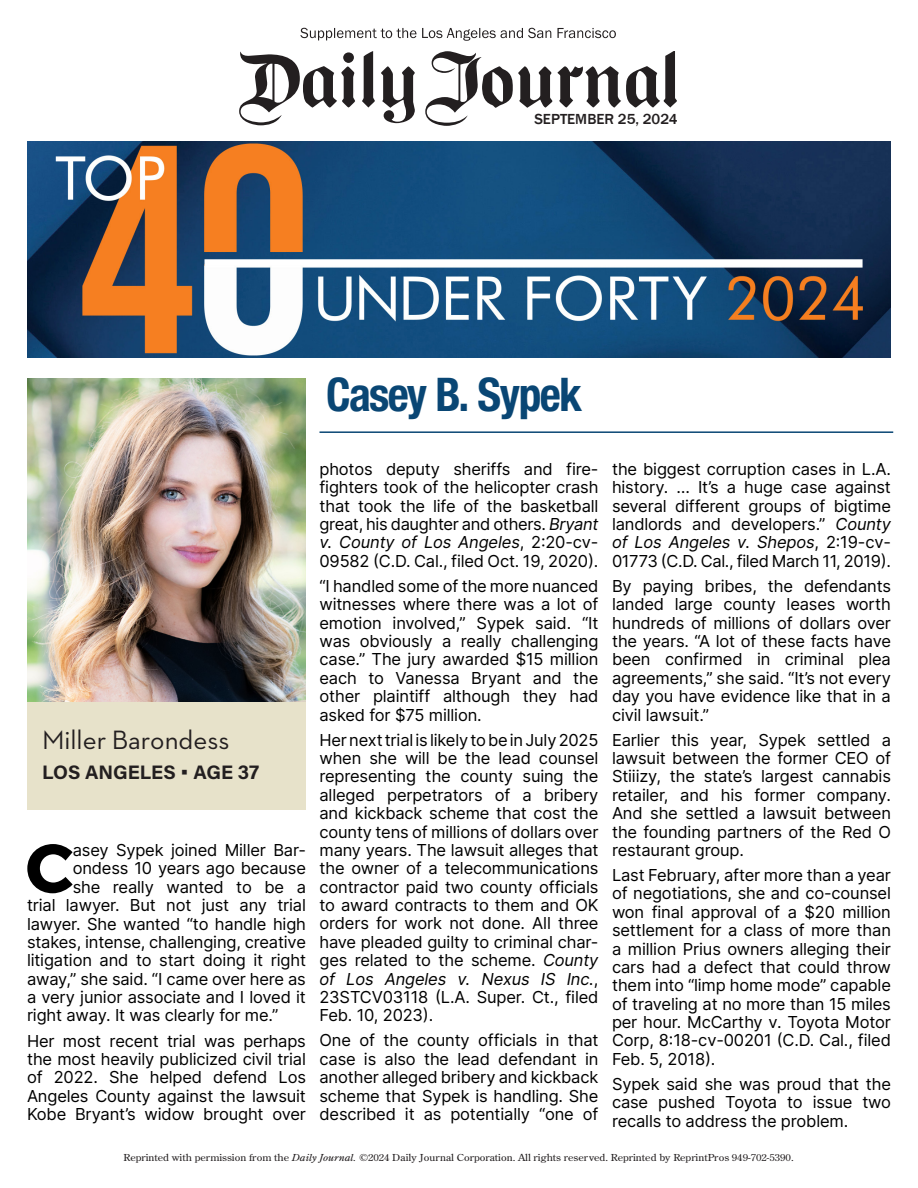
<style>
.page{position:relative;width:918px;height:1188px;background:#fff}
.page>*{position:absolute;margin:0;border:0;box-sizing:border-box;transform-origin:0 0}
.Drop_Cap{font:700 69px "Montserrat";color:#000}
.LAWYERS_NAME{font:700 condensed 46.5px "Helvetica Neue LT Std";letter-spacing:-.035em;color:#094674}
.t1{font:27px "Neutra Text TF";color:#231f20}
.t2{font:700 19.5px "Acumin Pro";color:#231f20}
.Drop_Cap-2{font:16.5px/18.3px "Inter";letter-spacing:-.01em;color:#000;text-align:justify}
.t3{font:500 15px "Franklin Gothic";color:#231f20}
.t4{font:9.6px "Century Old Style Std";color:#231f20;scale:1.12 1}
.s1{font-style:italic}
</style>
<div class="page">
<div style="left:27px;top:702px;width:279px;height:108px;background:#e7e2ca"></div>
<img style="left:27px;top:142px;width:864px;height:216px">
<svg style="left:300px;top:28px;width:316px;height:13px"></svg>
<svg style="left:362px;top:51px;width:13px;height:57px"></svg>
<svg style="left:239px;top:51px;width:116px;height:74px"></svg>
<svg style="left:381px;top:66px;width:34px;height:57px"></svg>
<svg style="left:425px;top:51px;width:252px;height:75px"></svg>
<img style="left:27px;top:378px;width:279px;height:324px">
<hr style="left:320px;top:431px;width:573px;height:2px;background:#094674">
<p class="t3" style="left:534px;top:110px;width:145px">SEPTEMBER 25, 2024</p>
<p class="LAWYERS_NAME" style="left:326px;top:367px;width:257px">Casey B. Sypek</p>
<p class="t1" style="left:42px;top:723px;width:189px">Miller Barondess</p>
<p class="t2" style="left:42px;top:758px;width:219px">LOS ANGELES • AGE 37</p>
<p class="Drop_Cap" style="left:26px;top:825px;width:49px">C</p>
<p class="Drop_Cap-2" style="left:73px;top:840px;width:235px">asey Sypek joined Miller Bar-</p>
<p class="Drop_Cap-2" style="left:73px;top:859px;width:235px">ondess 10 years ago because</p>
<p class="Drop_Cap-2" style="left:73px;top:877px;width:235px">she really wanted to be a</p>
<p class="Drop_Cap-2" style="left:27px;top:896px;width:281px">trial lawyer. But not just any trial</p>
<p class="Drop_Cap-2" style="left:27px;top:914px;width:280px">lawyer. She wanted “to handle high</p>
<p class="Drop_Cap-2" style="left:27px;top:932px;width:280px">stakes, intense, challenging, creative</p>
<p class="Drop_Cap-2" style="left:27px;top:951px;width:281px">litigation and to start doing it right</p>
<p class="Drop_Cap-2" style="left:27px;top:969px;width:280px">away,” she said. “I came over here as</p>
<p class="Drop_Cap-2" style="left:27px;top:987px;width:280px">a very junior associate and I loved it</p>
<p class="Drop_Cap-2" style="left:27px;top:1006px;width:253px">right away. It was clearly for me.”</p>
<p class="Drop_Cap-2" style="left:27px;top:1031px;width:281px">Her most recent trial was perhaps the most heavily publicized civil trial of 2022. She helped defend Los Angeles County against the lawsuit Kobe Bryant’s widow brought over</p>
<p class="Drop_Cap-2" style="left:320px;top:459px;width:281px">photos deputy sheriffs and fire&shy;fighters took of the helicopter crash that took the life of the basketball great, his daughter and others. Bryant v. County of Los Angeles, 2:20-cv-09582 (C.D. Cal., filed Oct. 19, 2020).</p>
<p class="Drop_Cap-2" style="left:320px;top:576px;width:281px">“I handled some of the more nuanced witnesses where there was a lot of emotion involved,” Sypek said. “It was obviously a really challenging case.” The jury awarded $15 million each to Vanessa Bryant and the other plaintiff although they had asked for $75 million.</p>
<p class="Drop_Cap-2" style="left:320px;top:730px;width:281px">Her next trial is likely to be in July 2025 when she will be the lead counsel representing the county suing the alleged perpetrators of a bribery and kickback scheme that cost the county tens of millions of dollars over many years. The lawsuit alleges that the owner of a telecommunications contractor paid two county officials to award contracts to them and OK orders for work not done. All three have pleaded guilty to criminal char&shy;ges related to the scheme. County of Los Angeles v. Nexus IS Inc., 23STCV03118 (L.A. Super. Ct., filed Feb. 10, 2023).</p>
<p class="Drop_Cap-2" style="left:320px;top:1031px;width:281px">One of the county officials in that case is also the lead defendant in another alleged bribery and kickback scheme that Sypek is handling. She described it as potentially “one of</p>
<p class="Drop_Cap-2" style="left:612px;top:459px;width:281px">the biggest corruption cases in L.A. history. … It’s a huge case against several different groups of bigtime landlords and developers.” County of Los Angeles v. Shepos, 2:19-cv-01773 (C.D. Cal., filed March 11, 2019).</p>
<p class="Drop_Cap-2" style="left:612px;top:576px;width:281px">By paying bribes, the defendants landed large county leases worth hundreds of millions of dollars over the years. “A lot of these facts have been confirmed in criminal plea agreements,” she said. “It’s not every day you have evidence like that in a civil lawsuit.”</p>
<p class="Drop_Cap-2" style="left:612px;top:730px;width:281px">Earlier this year, Sypek settled a lawsuit between the former CEO of Stiiizy, the state’s largest cannabis retailer, and his former company.<br>And she settled a lawsuit between the founding partners of the Red O restaurant group.</p>
<p class="Drop_Cap-2" style="left:612px;top:866px;width:281px">Last February, after more than a year of negotiations, she and co-counsel won final approval of a $20 million settlement for a class of more than a million Prius owners alleging their cars had a defect that could throw them into “limp home mode” capable of traveling at no more than 15 miles per hour. McCarthy v. Toyota Motor Corp, 8:18-cv-00201 (C.D. Cal., filed Feb. 5, 2018).</p>
<p class="Drop_Cap-2" style="left:612px;top:1074px;width:281px">Sypek said she was proud that the case pushed Toyota to issue two recalls to address the problem.</p>
<p class="t4" style="left:124px;top:1151px;width:600px">Reprinted with permission from the <span class="s1">Daily Journal.</span> ©2024 Daily Journal Corporation. All rights reserved. Reprinted by ReprintPros 949-702-5390.</p>
</div>
